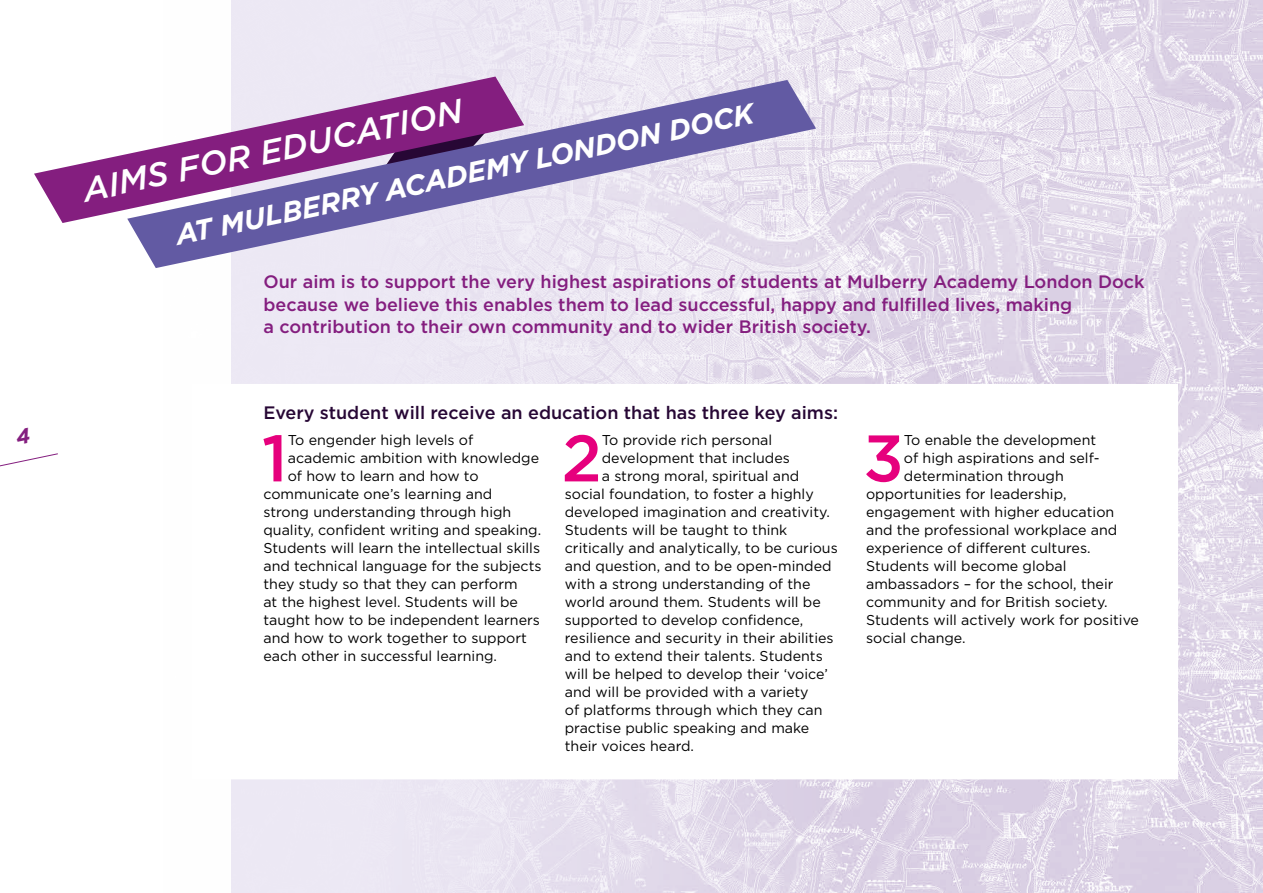
<style>
.page{position:relative;width:1263px;height:893px;background:#fff}
.page>*{position:absolute;margin:0;border:0;box-sizing:border-box;transform-origin:0 0}
.t1{font:500 65.7px "Gotham";color:#e6007d}
.t2{font:italic 500 33.45px "Gotham";color:#fff}
.t3{font:italic 700 28.5px "Gotham";color:#fff}
.t4{font:500 18px/22.5px "Gotham";color:#841e7f}
.t5{font:500 18px "Gotham";color:#270735}
.t6{font:14.25px "Gotham";color:#000}
</style>
<div class="page">
<img style="left:231px;top:0;width:1032px;height:893px">
<svg style="left:231px;top:384px;width:947px;height:395px"></svg>
<svg style="left:130px;top:80px;width:686px;height:188px;background:#c4bedb"></svg>
<svg style="left:34px;top:77px;width:490px;height:146px"></svg>
<svg style="left:0;top:453px;width:58px;height:14px"></svg>
<h2 class="t2" style="left:79px;top:169px;width:388px;rotate:-12deg">AIMS FOR EDUCATION</h2>
<h3 class="t3" style="left:172px;top:217px;width:592px;rotate:-12deg">AT MULBERRY ACADEMY LONDON DOCK</h3>
<p class="t4" style="left:263px;top:271px;width:883px">Our aim is to support the very highest aspirations of students at Mulberry Academy London Dock because we believe this enables them to lead successful, happy and fulfilled lives, making<br>a contribution to their own community and to wider British society.</p>
<p class="t5" style="left:263px;top:401px;width:576px">Every student will receive an education that has three key aims:</p>
<h1 class="t1" style="left:262px;top:415px;width:28px">1</h1>
<p class="t6" style="left:288px;top:431px;width:187px">To engender high levels of</p>
<h1 class="t1" style="left:562px;top:415px;width:42px">2</h1>
<p class="t6" style="left:602px;top:431px;width:172px">To provide rich personal</p>
<p class="t6" style="left:288px;top:449px;width:253px">academic ambition with knowledge</p>
<p class="t6" style="left:288px;top:467px;width:192px">of how to learn and how to</p>
<p class="t6" style="left:263px;top:485px;width:230px">communicate one’s learning and</p>
<p class="t6" style="left:263px;top:503px;width:249px">strong understanding through high</p>
<p class="t6" style="left:263px;top:521px;width:279px">quality, confident writing and speaking.</p>
<p class="t6" style="left:263px;top:539px;width:278px">Students will learn the intellectual skills</p>
<p class="t6" style="left:263px;top:557px;width:280px">and technical language for the subjects</p>
<p class="t6" style="left:263px;top:575px;width:256px">they study so that they can perform</p>
<p class="t6" style="left:263px;top:593px;width:256px">at the highest level. Students will be</p>
<p class="t6" style="left:263px;top:611px;width:278px">taught how to be independent learners</p>
<p class="t6" style="left:263px;top:629px;width:265px">and how to work together to support</p>
<p class="t6" style="left:263px;top:647px;width:235px">each other in successful learning.</p>
<p class="t6" style="left:602px;top:449px;width:190px">development that includes</p>
<p class="t6" style="left:602px;top:467px;width:199px">a strong moral, spiritual and</p>
<p class="t6" style="left:565px;top:485px;width:250px">social foundation, to foster a highly</p>
<p class="t6" style="left:565px;top:503px;width:267px">developed imagination and creativity.</p>
<p class="t6" style="left:565px;top:521px;width:224px">Students will be taught to think</p>
<p class="t6" style="left:565px;top:539px;width:275px">critically and analytically, to be curious</p>
<p class="t6" style="left:565px;top:557px;width:268px">and question, and to be open-minded</p>
<p class="t6" style="left:565px;top:575px;width:247px">with a strong understanding of the</p>
<p class="t6" style="left:565px;top:593px;width:257px">world around them. Students will be</p>
<p class="t6" style="left:565px;top:611px;width:240px">supported to develop confidence,</p>
<p class="t6" style="left:565px;top:629px;width:270px">resilience and security in their abilities</p>
<p class="t6" style="left:565px;top:647px;width:259px">and to extend their talents. Students</p>
<p class="t6" style="left:565px;top:665px;width:265px">will be helped to develop their ‘voice’</p>
<p class="t6" style="left:565px;top:683px;width:245px">and will be provided with a variety</p>
<p class="t6" style="left:565px;top:701px;width:259px">of platforms through which they can</p>
<p class="t6" style="left:565px;top:719px;width:246px">practise public speaking and make</p>
<p class="t6" style="left:565px;top:737px;width:131px">their voices heard.</p>
<h1 class="t1" style="left:863px;top:415px;width:42px">3</h1>
<p class="t6" style="left:904px;top:431px;width:194px">To enable the development</p>
<p class="t6" style="left:904px;top:449px;width:197px">of high aspirations and self-</p>
<p class="t6" style="left:904px;top:467px;width:161px">determination through</p>
<p class="t6" style="left:866px;top:485px;width:202px">opportunities for leadership,</p>
<p class="t6" style="left:866px;top:503px;width:250px">engagement with higher education</p>
<p class="t6" style="left:866px;top:521px;width:253px">and the professional workplace and</p>
<p class="t6" style="left:866px;top:539px;width:226px">experience of different cultures.</p>
<p class="t6" style="left:866px;top:557px;width:202px">Students will become global</p>
<p class="t6" style="left:866px;top:575px;width:249px">ambassadors – for the school, their</p>
<p class="t6" style="left:866px;top:593px;width:243px">community and for British society.</p>
<p class="t6" style="left:866px;top:611px;width:274px">Students will actively work for positive</p>
<p class="t6" style="left:866px;top:629px;width:101px">social change.</p>
</div>
